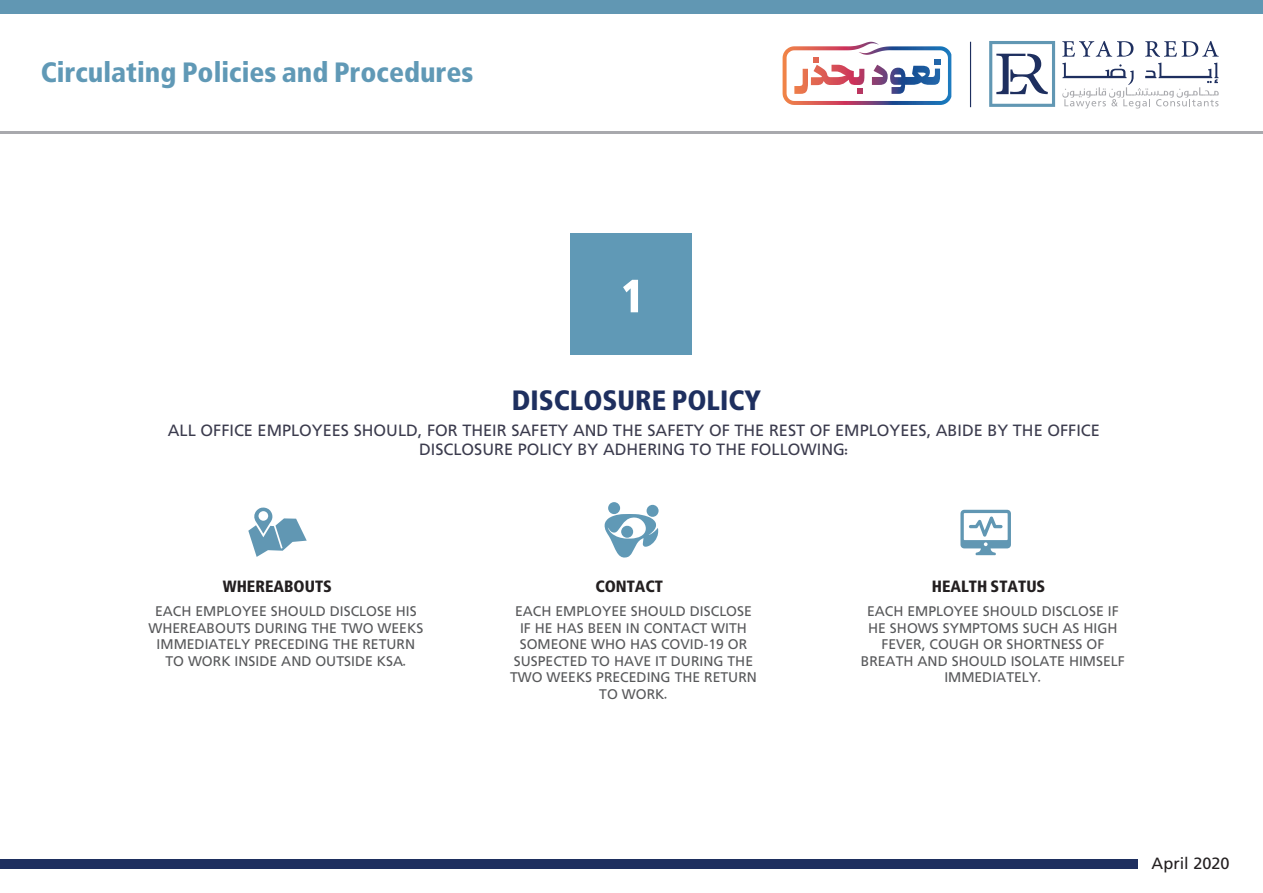
<style>
.page{position:relative;width:1263px;height:893px;background:#fff}
.page>*{position:absolute;margin:0;border:0;box-sizing:border-box;transform-origin:0 0}
.t1{font:700 60px "Al Shark Title";color:#fff}
.t2{font:700 36px "Al Shark Title";color:#6099b6}
.t3{font:700 36px "Al Shark Title";color:#1e2f5f}
.t4{font:300 21px/19.5px "Al Shark Title";color:#3b3b4d;text-align:center}
.t5{font:700 21px "Al Shark Title";color:#231f20}
.t6{font:300 21px "Al Shark Title";color:#231f20}
.t7{font:300 18px/16.5px "Al Shark Title";color:#57585a;text-align:center}
</style>
<div class="page">
<svg style="left:604px;top:514px;width:54px;height:44px"></svg>
<div style="left:608px;top:502px;width:12px;height:12px;background:#6099b6;border-radius:50%"></div>
<div style="left:646px;top:505px;width:13px;height:12px;background:#6099b6;border-radius:50%"></div>
<div style="left:621px;top:526px;width:12px;height:12px;background:#6099b6;border-radius:50%"></div>
<svg style="left:960px;top:510px;width:51px;height:45px"></svg>
<svg style="left:248px;top:507px;width:59px;height:50px"></svg>
<hr style="left:0;top:131px;width:1263px;height:3px;background:#a8a9ad">
<div style="left:0;top:0;width:1263px;height:14px;background:#6197b3"></div>
<svg style="left:782px;top:42px;width:169px;height:63px"></svg>
<svg style="left:989px;top:41px;width:66px;height:66px"></svg>
<svg style="left:1062px;top:41px;width:71px;height:16px"></svg>
<svg style="left:1145px;top:41px;width:74px;height:16px"></svg>
<svg style="left:1062px;top:63px;width:157px;height:46px"></svg>
<hr style="left:970px;top:42px;width:1px;height:65px;background:#1e2f5f">
<div style="left:571px;top:233px;width:121px;height:122px;background:#6099b6"></div>
<div style="left:0;top:859px;width:1138px;height:9px;background:#1e2f5f"></div>
<p class="t2" style="left:41px;top:51px;width:434px">CirculatingPoliciesandProcedures</p>
<p class="t1" style="left:621px;top:261px;width:26px">1</p>
<p class="t3" style="left:512px;top:379px;width:250px">DISCLOSUREPOLICY</p>
<p class="t4" style="left:168px;top:420px;width:933px">ALL OFFICE EMPLOYEES SHOULD, FOR THEIR SAFETY AND THE SAFETY OF THE REST OF EMPLOYEES, ABIDE BY THE OFFICE<br>DISCLOSURE POLICY BY ADHERING TO THE FOLLOWING:</p>
<p class="t5" style="left:223px;top:574px;width:111px">WHEREABOUTS</p>
<p class="t7" style="left:148px;top:603px;width:276px">EACH EMPLOYEE SHOULD DISCLOSE HIS WHEREABOUTS DURING THE TWO WEEKS IMMEDIATELY PRECEDING THE RETURN TO WORK INSIDE AND OUTSIDE KSA.</p>
<p class="t5" style="left:595px;top:574px;width:69px">CONTACT</p>
<p class="t7" style="left:510px;top:603px;width:248px">EACH EMPLOYEE SHOULD DISCLOSE<br>IF HE HAS BEEN IN CONTACT WITH<br>SOMEONE WHO HAS COVID-19 OR<br>SUSPECTED TO HAVE IT DURING THE<br>TWO WEEKS PRECEDING THE RETURN<br>TO WORK.</p>
<p class="t5" style="left:932px;top:574px;width:115px">HEALTH STATUS</p>
<p class="t7" style="left:861px;top:603px;width:266px">EACH EMPLOYEE SHOULD DISCLOSE IF<br>HE SHOWS SYMPTOMS SUCH AS HIGH<br>FEVER, COUGH OR SHORTNESS OF<br>BREATH AND SHOULD ISOLATE HIMSELF<br>IMMEDIATELY.</p>
<p class="t6" style="left:1151px;top:851px;width:79px">April 2020</p>
</div>
